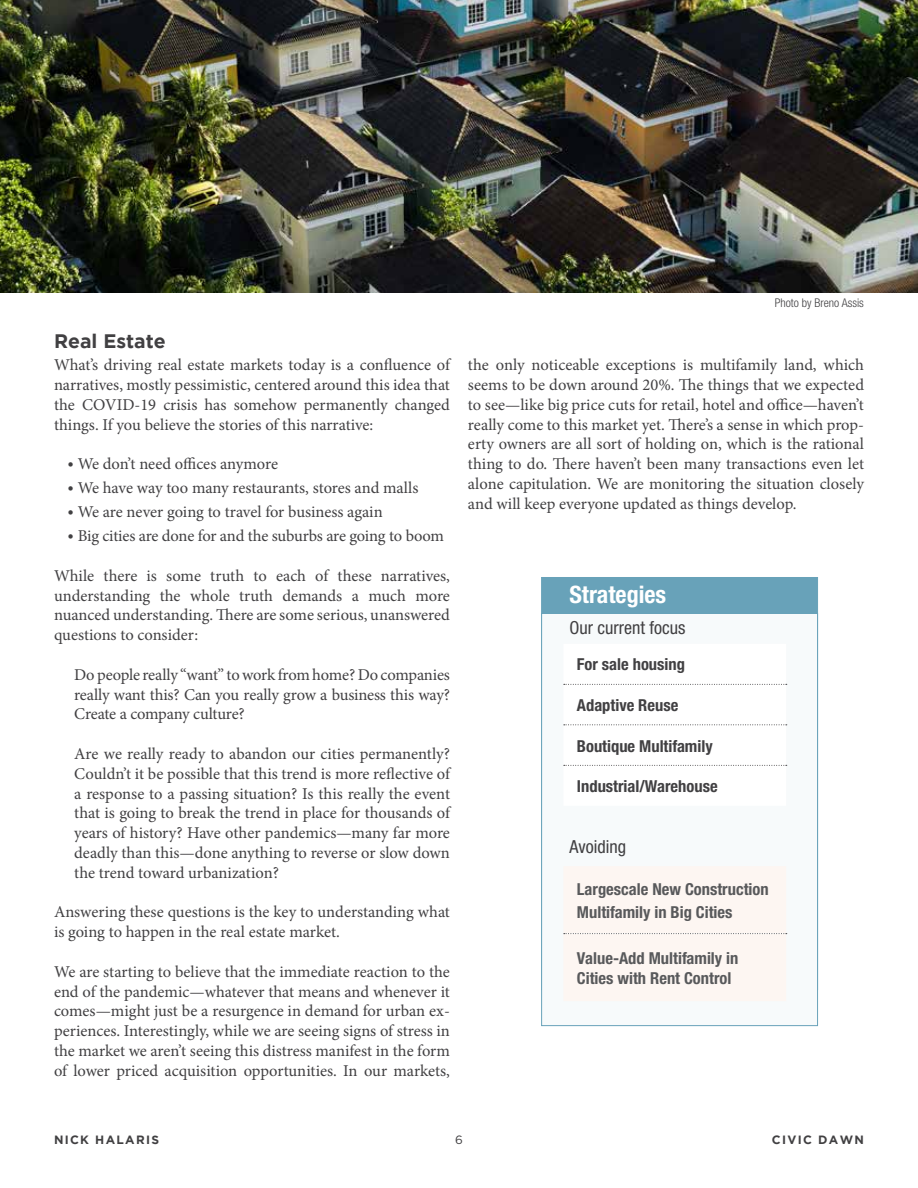
<style>
.page{position:relative;width:918px;height:1188px;background:#fff}
.page>*{position:absolute;margin:0;border:0;box-sizing:border-box;transform-origin:0 0}
.t1{font:700 condensed 24px "Helvetica Neue";color:#fff}
.t2{font:700 19.5px "Gotham";color:#414042}
.t3{font:condensed 18px "Helvetica Neue";color:#414042}
.t4{font:16.5px/19.8px "Minion Pro";letter-spacing:-.005em;color:#414042;text-align:justify}
.t5{font:700 condensed 16.5px/22.5px "Helvetica Neue";color:#58595b}
.t6{font:700 condensed 16.5px "Helvetica Neue";color:#414042}
.t7{font:700 12px "Gotham";letter-spacing:.11em;color:#414042}
.t8{font:300 condensed 12px "Helvetica Neue";color:#414042}
.t9{font:12px "Gotham";color:#414042}
</style>
<div class="page">
<img style="left:0;top:0;width:918px;height:293px">
<div style="left:541px;top:577px;width:277px;height:413px;background:#68a2b9"></div>
<div style="left:541px;top:613px;width:277px;height:413px;background:#f7fafb;border:1px solid #68a2b9"></div>
<svg style="left:563px;top:683px;width:224px;height:83px"></svg>
<svg style="left:563px;top:933px;width:224px;height:2px"></svg>
<p class="t2" style="left:54px;top:330px;width:113px">Real Estate</p>
<p class="t4" style="left:54px;top:355px;width:398px">What’s driving real estate markets today is a confluence of narratives, mostly pessimistic, centered around this idea that the COVID-19 crisis has somehow permanently changed things. If you believe the stories of this narrative:</p>
<p class="t4" style="left:67px;top:454px;width:212px">• We don’t need offices anymore</p>
<p class="t4" style="left:67px;top:478px;width:352px">• We have way too many restaurants, stores and malls</p>
<p class="t4" style="left:67px;top:502px;width:317px">• We are never going to travel for business again</p>
<p class="t4" style="left:67px;top:526px;width:378px">• Big cities are done for and the suburbs are going to boom</p>
<p class="t4" style="left:54px;top:566px;width:398px">While there is some truth to each of these narratives, understanding the whole truth demands a much more nuanced understanding. There are some serious, unanswered questions to consider:</p>
<p class="t4" style="left:74px;top:665px;width:377px">Do people really “want” to work from home? Do companies really want this? Can you really grow a business this way?<br>Create a company culture?</p>
<p class="t4" style="left:74px;top:744px;width:377px">Are we really ready to abandon our cities permanently?<br>Couldn’t it be possible that this trend is more reflective of a response to a passing situation? Is this really the event that is going to break the trend in place for thousands of years of history? Have other pandemics—many far more deadly than this—done anything to reverse or slow down the trend toward urbanization?</p>
<p class="t4" style="left:54px;top:902px;width:398px">Answering these questions is the key to understanding what is going to happen in the real estate market.</p>
<p class="t4" style="left:54px;top:962px;width:398px">We are starting to believe that the immediate reaction to the end of the pandemic—whatever that means and whenever it comes—might just be a resurgence in demand for urban ex&shy;periences. Interestingly, while we are seeing signs of stress in the market we aren’t seeing this distress manifest in the form of lower priced acquisition opportunities. In our markets,</p>
<p class="t8" style="left:775px;top:296px;width:91px">Photo by Breno Assis</p>
<p class="t4" style="left:468px;top:355px;width:398px">the only noticeable exceptions is multifamily land, which seems to be down around 20%. The things that we expected to see—like big price cuts for retail, hotel and office—haven’t really come to this market yet. There’s a sense in which prop&shy;erty owners are all sort of holding on, which is the rational thing to do. There haven’t been many transactions even let alone capitulation. We are monitoring the situation closely and will keep everyone updated as things develop.</p>
<h1 class="t1" style="left:569px;top:579px;width:98px">Strategies</h1>
<p class="t3" style="left:569px;top:617px;width:117px">Our current focus</p>
<p class="t6" style="left:577px;top:655px;width:110px">For sale housing</p>
<p class="t6" style="left:577px;top:695px;width:103px">Adaptive Reuse</p>
<p class="t6" style="left:577px;top:736px;width:137px">Boutique Multifamily</p>
<p class="t6" style="left:577px;top:776px;width:142px">Industrial/Warehouse</p>
<p class="t3" style="left:569px;top:836px;width:58px">Avoiding</p>
<p class="t5" style="left:577px;top:878px;width:193px">Largescale New Construction<br>Multifamily in Big Cities</p>
<p class="t5" style="left:577px;top:948px;width:163px;line-height:19.8px">Value-Add Multifamily in<br>Cities with Rent Control</p>
<p class="t7" style="left:54px;top:1133px;width:107px">NICK HALARIS</p>
<p class="t9" style="left:455px;top:1133px;width:9px">6</p>
<p class="t7" style="left:772px;top:1133px;width:94px">CIVIC DAWN</p>
</div>
